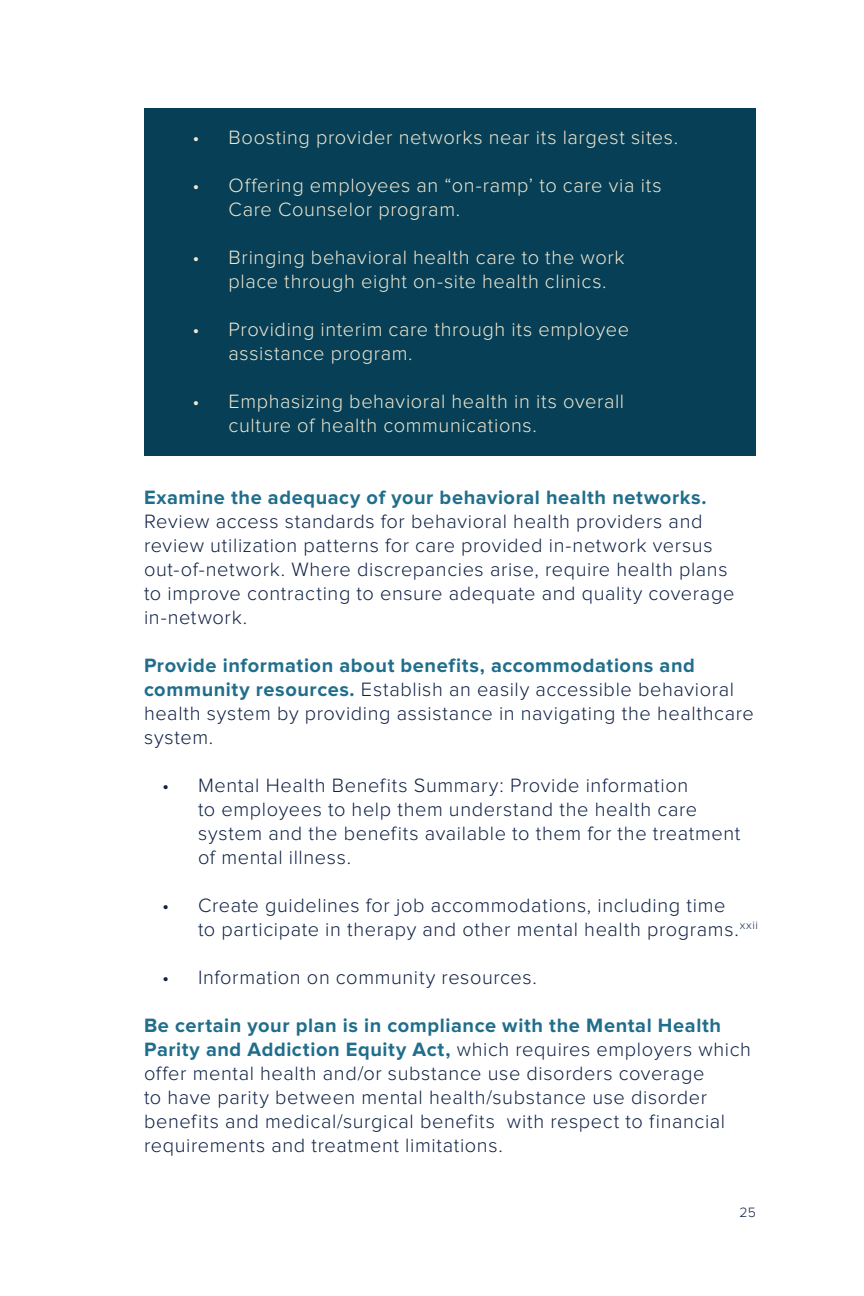
<style>
.page{position:relative;width:864px;height:1296px;background:#fff}
.page>*{position:absolute;margin:0;border:0;box-sizing:border-box;transform-origin:0 0}
.t1{font:300 20px/24px "Proxima Nova";letter-spacing:.03em;color:#102246}
.t2{font:300 20px/24px "Proxima Nova";letter-spacing:.03em;color:#eee7d0}
.t3{font:700 20px "Proxima Nova";letter-spacing:.03em;color:#206e8b}
.t4{font:300 14px "Proxima Nova";color:#102246}
.s1{font-weight:700;color:#206e8b}
</style>
<div class="page">
<div style="left:144px;top:108px;width:612px;height:348px;background:#073f56"></div>
<p class="t2" style="left:193px;top:126px;width:487px">• Boosting provider networks near its largest sites.</p>
<p class="t2" style="left:229px;top:174px;width:434px;text-indent:-36px">• Offering employees an “on-ramp’ to care via its<br>Care Counselor program.</p>
<p class="t2" style="left:229px;top:246px;width:398px;text-indent:-36px">• Bringing behavioral health care to the work place through eight on-site health clinics.</p>
<p class="t2" style="left:229px;top:318px;width:402px;text-indent:-36px">• Providing interim care through its employee assistance program.</p>
<p class="t2" style="left:229px;top:390px;width:397px;text-indent:-36px">• Emphasizing behavioral health in its overall culture of health communications.</p>
<p class="t3" style="left:144px;top:488px;width:564px">Examine the adequacy of your behavioral health networks.</p>
<p class="t1" style="left:144px;top:510px;width:592px">Review access standards for behavioral health providers and review utilization patterns for care provided in-network versus out-of-network. Where discrepancies arise, require health plans to improve contracting to ensure adequate and quality coverage in-network.</p>
<p class="t1" style="left:144px;top:654px;width:611px"><span class="s1">Provide information about benefits, accommodations and community resources.</span> Establish an easily accessible behavioral health system by providing assistance in navigating the healthcare system.</p>
<p class="t1" style="left:198px;top:774px;width:544px;text-indent:-36px">• Mental Health Benefits Summary: Provide information<br>to employees to help them understand the health care system and the benefits available to them for the treatment of mental illness.</p>
<p class="t1" style="left:198px;top:894px;width:562px;text-indent:-36px">• Create guidelines for job accommodations, including time<br>to participate in therapy and other mental health programs.<sup>xxii</sup></p>
<p class="t1" style="left:162px;top:966px;width:376px">• Information on community resources.</p>
<p class="t1" style="left:144px;top:1014px;width:609px"><span class="s1">Be certain your plan is in compliance with the Mental Health Parity and Addiction Equity Act,</span> which requires employers which offer mental health and/or substance use disorders coverage<br>to have parity between mental health/substance use disorder benefits and medical/surgical benefits with respect to financial requirements and treatment limitations.</p>
<p class="t4" style="left:739px;top:1206px;width:18px">25</p>
</div>
